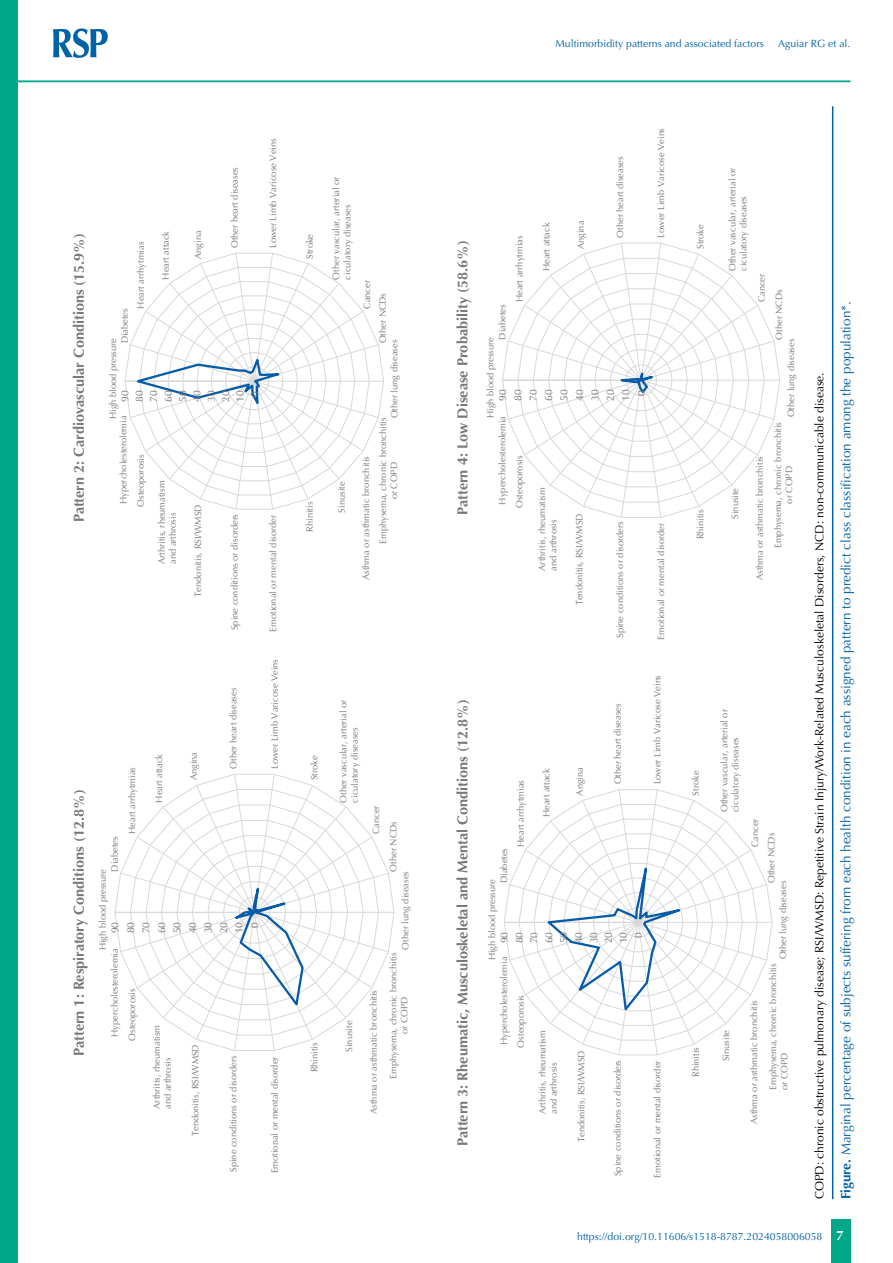
<style>
.page{position:relative;width:893px;height:1263px;background:#fff}
.page>*{position:absolute;margin:0;border:0;box-sizing:border-box;transform-origin:0 0}
.t1{font:700 14.55px "Optima LT Std";color:#76787b}
.t2{font:13.5px "Optima LT Std";color:#0063a7}
.t3{font:700 13.5px "Optima LT Std";color:#fff}
.t4{font:12px "Optima LT Std";color:#000}
.t5{font:10.5px "Optima LT Std";color:#0063a7}
.t6{font:10.35px/15.5px "Optima LT Std";color:#76787b;text-align:justify}
.t7{font:9.3px/11.1px "Optima LT Std";color:#76787b}
.s1{font-weight:700}
</style>
<div class="page">
<div style="left:831px;top:1220px;width:20px;height:43px;background:#00a788"></div>
<div style="left:0;top:0;width:18px;height:1263px;background:#00a788"></div>
<svg style="left:53px;top:28px;width:55px;height:30px"></svg>
<hr style="left:18px;top:80px;width:832px;height:2px;background:#00a788">
<hr style="left:832px;top:106px;width:1px;height:1093px;background:#0063a7">
<svg style="left:114px;top:774px;width:281px;height:277px"></svg>
<svg style="left:216px;top:836px;width:89px;height:174px"></svg>
<svg style="left:124px;top:252px;width:260px;height:258px"></svg>
<svg style="left:129px;top:352px;width:168px;height:61px"></svg>
<svg style="left:504px;top:789px;width:269px;height:267px"></svg>
<svg style="left:543px;top:823px;width:169px;height:192px"></svg>
<svg style="left:502px;top:242px;width:278px;height:276px"></svg>
<svg style="left:600px;top:311px;width:119px;height:85px"></svg>
<h1 class="t1" style="left:70px;top:522px;width:291px;rotate:-90deg">Pattern 2: Cardiovascular Conditions (15.9%)</h1>
<p class="t7" style="left:267px;top:248px;width:111px;rotate:-90deg">Lower Limb Varicose Veins</p>
<p class="t7" style="left:229px;top:248px;width:83px;rotate:-90deg">Other heart diseases</p>
<p class="t7" style="left:135px;top:309px;width:68px;rotate:-90deg">Heart arrhytmias</p>
<p class="t7" style="left:160px;top:280px;width:50px;rotate:-90deg">Heart attack</p>
<p class="t7" style="left:192px;top:259px;width:30px;rotate:-90deg">Angina</p>
<p class="t7" style="left:107px;top:343px;width:37px;line-height:11.7px;text-indent:-76px;rotate:-90deg">High blood pressure<br>Diabetes</p>
<p class="t6" style="left:118px;top:402px;width:13px;line-height:14.4px;rotate:-90deg">90<br>80<br>70<br>60<br>50<br>40<br>30<br>20<br>10</p>
<p class="t6" style="left:247px;top:397px;width:7px;rotate:-90deg">0</p>
<p class="t7" style="left:115px;top:507px;width:93px;line-height:17.4px;rotate:-90deg">Hypercholesterolemia<br>Osteoporosis</p>
<p class="t7" style="left:156px;top:564px;width:85px;rotate:-90deg">Arthritis, rheumatism and arthrosis</p>
<p class="t7" style="left:192px;top:597px;width:94px;rotate:-90deg">Tendonitis, RSI/WMSD</p>
<p class="t7" style="left:229px;top:630px;width:118px;rotate:-90deg">Spine conditions or disorders</p>
<p class="t7" style="left:267px;top:632px;width:118px;rotate:-90deg">Emotional or mental disorder</p>
<h1 class="t1" style="left:70px;top:1056px;width:268px;rotate:-90deg">Pattern 1: Respiratory Conditions (12.8%)</h1>
<p class="t7" style="left:126px;top:834px;width:68px;rotate:-90deg">Heart arrhytmias</p>
<p class="t7" style="left:153px;top:803px;width:50px;rotate:-90deg">Heart attack</p>
<p class="t7" style="left:188px;top:780px;width:30px;rotate:-90deg">Angina</p>
<p class="t7" style="left:228px;top:769px;width:83px;rotate:-90deg">Other heart diseases</p>
<p class="t7" style="left:269px;top:769px;width:111px;rotate:-90deg">Lower Limb Varicose Veins</p>
<p class="t7" style="left:97px;top:871px;width:37px;line-height:12px;text-indent:-79px;rotate:-90deg">High blood pressure<br>Diabetes</p>
<p class="t6" style="left:107px;top:933px;width:13px;rotate:-90deg">90<br>80<br>70<br>60<br>50<br>40<br>30<br>20<br>10</p>
<p class="t6" style="left:247px;top:928px;width:7px;rotate:-90deg">0</p>
<p class="t7" style="left:109px;top:1037px;width:90px;rotate:-90deg">Hypercholesterolemia</p>
<p class="t7" style="left:126px;top:1041px;width:54px;rotate:-90deg">Osteoporosis</p>
<p class="t7" style="left:151px;top:1109px;width:85px;rotate:-90deg">Arthritis, rheumatism and arthrosis</p>
<p class="t7" style="left:190px;top:1136px;width:93px;rotate:-90deg">Tendonitis, RSI/WMSD</p>
<p class="t7" style="left:228px;top:1172px;width:118px;rotate:-90deg">Spine conditions or disorders</p>
<p class="t7" style="left:269px;top:1173px;width:118px;rotate:-90deg">Emotional or mental disorder</p>
<p class="t7" style="left:304px;top:259px;width:26px;rotate:-90deg">Stroke</p>
<p class="t7" style="left:304px;top:531px;width:31px;rotate:-90deg">Rhinitis</p>
<p class="t7" style="left:331px;top:280px;width:104px;rotate:-90deg">Other vascular, arterial or ciculatory diseases</p>
<p class="t7" style="left:336px;top:513px;width:32px;rotate:-90deg">Sinusite</p>
<p class="t7" style="left:359px;top:343px;width:65px;line-height:15.9px;text-indent:35px;rotate:-90deg">Cancer<br>Other NCDs</p>
<p class="t7" style="left:389px;top:418px;width:80px;rotate:-90deg">Other lung diseases</p>
<p class="t7" style="left:378px;top:544px;width:128px;text-align:center;rotate:-90deg">Emphysema, chronic bronchitis or COPD</p>
<p class="t7" style="left:361px;top:580px;width:126px;rotate:-90deg">Asthma or asthmatic bronchitis</p>
<p class="t7" style="left:309px;top:780px;width:26px;rotate:-90deg">Stroke</p>
<p class="t7" style="left:309px;top:1072px;width:31px;rotate:-90deg">Rhinitis</p>
<p class="t7" style="left:338px;top:803px;width:104px;rotate:-90deg">Other vascular, arterial or ciculatory diseases</p>
<p class="t7" style="left:344px;top:1052px;width:32px;rotate:-90deg">Sinusite</p>
<p class="t7" style="left:368px;top:871px;width:68px;line-height:17.2px;text-indent:38px;rotate:-90deg">Cancer<br>Other NCDs</p>
<p class="t7" style="left:400px;top:949px;width:80px;rotate:-90deg">Other lung diseases</p>
<p class="t7" style="left:388px;top:1079px;width:128px;text-align:center;rotate:-90deg">Emphysema, chronic bronchitis or COPD</p>
<p class="t7" style="left:368px;top:1114px;width:126px;rotate:-90deg">Asthma or asthmatic bronchitis</p>
<p class="t5" style="left:556px;top:37px;width:210px">Multimorbidity patterns and associated factors</p>
<p class="t5" style="left:778px;top:37px;width:74px">Aguiar RG et al.</p>
<h1 class="t1" style="left:454px;top:515px;width:276px;rotate:-90deg">Pattern 4: Low Disease Probability (58.6%)</h1>
<h1 class="t1" style="left:454px;top:1146px;width:448px;rotate:-90deg">Pattern 3: Rheumatic, Musculoskeletal and Mental Conditions (12.8%)</h1>
<p class="t7" style="left:514px;top:302px;width:68px;rotate:-90deg">Heart arrhytmias</p>
<p class="t7" style="left:541px;top:271px;width:50px;rotate:-90deg">Heart attack</p>
<p class="t7" style="left:575px;top:249px;width:30px;rotate:-90deg">Angina</p>
<p class="t7" style="left:615px;top:238px;width:83px;rotate:-90deg">Other heart diseases</p>
<p class="t7" style="left:656px;top:238px;width:111px;rotate:-90deg">Lower Limb Varicose Veins</p>
<p class="t7" style="left:484px;top:340px;width:37px;line-height:12px;text-indent:-79px;rotate:-90deg">High blood pressure<br>Diabetes</p>
<p class="t6" style="left:495px;top:401px;width:13px;rotate:-90deg">90<br>80<br>70<br>60<br>50<br>40<br>30<br>20<br>10</p>
<p class="t6" style="left:634px;top:396px;width:7px;rotate:-90deg">0</p>
<p class="t7" style="left:494px;top:508px;width:94px;line-height:17px;text-indent:3px;rotate:-90deg">Hypercholesterolemia<br>Osteoporosis</p>
<p class="t7" style="left:537px;top:571px;width:85px;rotate:-90deg">Arthritis, rheumatism and arthrosis</p>
<p class="t7" style="left:574px;top:605px;width:93px;rotate:-90deg">Tendonitis, RSI/WMSD</p>
<p class="t7" style="left:615px;top:638px;width:118px;rotate:-90deg">Spine conditions or disorders</p>
<p class="t7" style="left:656px;top:639px;width:118px;rotate:-90deg">Emotional or mental disorder</p>
<p class="t7" style="left:515px;top:847px;width:68px;rotate:-90deg">Heart arrhytmias</p>
<p class="t7" style="left:541px;top:817px;width:50px;rotate:-90deg">Heart attack</p>
<p class="t7" style="left:574px;top:796px;width:30px;rotate:-90deg">Angina</p>
<p class="t7" style="left:612px;top:784px;width:83px;rotate:-90deg">Other heart diseases</p>
<p class="t7" style="left:652px;top:784px;width:111px;rotate:-90deg">Lower Limb Varicose Veins</p>
<p class="t7" style="left:486px;top:883px;width:37px;line-height:11.9px;text-indent:-77px;rotate:-90deg">High blood pressure<br>Diabetes</p>
<p class="t6" style="left:497px;top:943px;width:13px;line-height:14.9px;rotate:-90deg">90<br>80<br>70<br>60<br>50<br>40<br>30<br>20<br>10</p>
<p class="t6" style="left:631px;top:938px;width:7px;rotate:-90deg">0</p>
<p class="t7" style="left:496px;top:1047px;width:92px;line-height:16.5px;rotate:-90deg">Hypercholesterolemia<br>Osteoporosis</p>
<p class="t7" style="left:537px;top:1114px;width:85px;rotate:-90deg">Arthritis, rheumatism and arthrosis</p>
<p class="t7" style="left:576px;top:1142px;width:93px;rotate:-90deg">Tendonitis, RSI/WMSD</p>
<p class="t7" style="left:612px;top:1176px;width:118px;rotate:-90deg">Spine conditions or disorders</p>
<p class="t7" style="left:652px;top:1177px;width:118px;rotate:-90deg">Emotional or mental disorder</p>
<p class="t7" style="left:695px;top:249px;width:26px;rotate:-90deg">Stroke</p>
<p class="t7" style="left:695px;top:539px;width:31px;rotate:-90deg">Rhinitis</p>
<p class="t7" style="left:727px;top:271px;width:104px;rotate:-90deg">Other vascular, arterial or ciculatory diseases</p>
<p class="t7" style="left:729px;top:519px;width:32px;rotate:-90deg">Sinusite</p>
<p class="t7" style="left:753px;top:340px;width:67px;line-height:17.1px;text-indent:37px;rotate:-90deg">Cancer<br>Other NCDs</p>
<p class="t7" style="left:785px;top:417px;width:80px;rotate:-90deg">Other lung diseases</p>
<p class="t7" style="left:772px;top:548px;width:128px;text-align:center;rotate:-90deg">Emphysema, chronic bronchitis or COPD</p>
<p class="t7" style="left:754px;top:580px;width:126px;rotate:-90deg">Asthma or asthmatic bronchitis</p>
<p class="t7" style="left:690px;top:796px;width:26px;rotate:-90deg">Stroke</p>
<p class="t7" style="left:690px;top:1077px;width:31px;rotate:-90deg">Rhinitis</p>
<p class="t7" style="left:719px;top:812px;width:104px;rotate:-90deg">Other vascular, arterial or ciculatory diseases</p>
<p class="t7" style="left:720px;top:1061px;width:32px;rotate:-90deg">Sinusite</p>
<p class="t7" style="left:747px;top:883px;width:66px;line-height:16.5px;text-indent:36px;rotate:-90deg">Cancer<br>Other NCDs</p>
<p class="t7" style="left:778px;top:959px;width:80px;rotate:-90deg">Other lung diseases</p>
<p class="t7" style="left:768px;top:1090px;width:128px;rotate:-90deg">Emphysema, chronic bronchitis or COPD</p>
<p class="t7" style="left:749px;top:1124px;width:126px;rotate:-90deg">Asthma or asthmatic bronchitis</p>
<p class="t4" style="left:812px;top:1199px;width:828px;rotate:-90deg">COPD: chronic obstructive pulmonary disease; RSI/WMSD: Repetitive Strain Injury/Work-Related Musculoskeletal Disorders, NCD: non-communicable disease.</p>
<h2 class="t2" style="left:838px;top:1199px;width:899px;rotate:-90deg"><span class="s1">Figure.</span> Marginal percentage of subjects suffering from each health condition in each assigned pattern to predict class classification among the population*.</h2>
<p class="t5" style="left:577px;top:1230px;width:247px">https://doi.org/10.11606/s1518-8787.2024058006058</p>
<h2 class="t3" style="left:836px;top:1227px;width:9px">7</h2>
</div>
